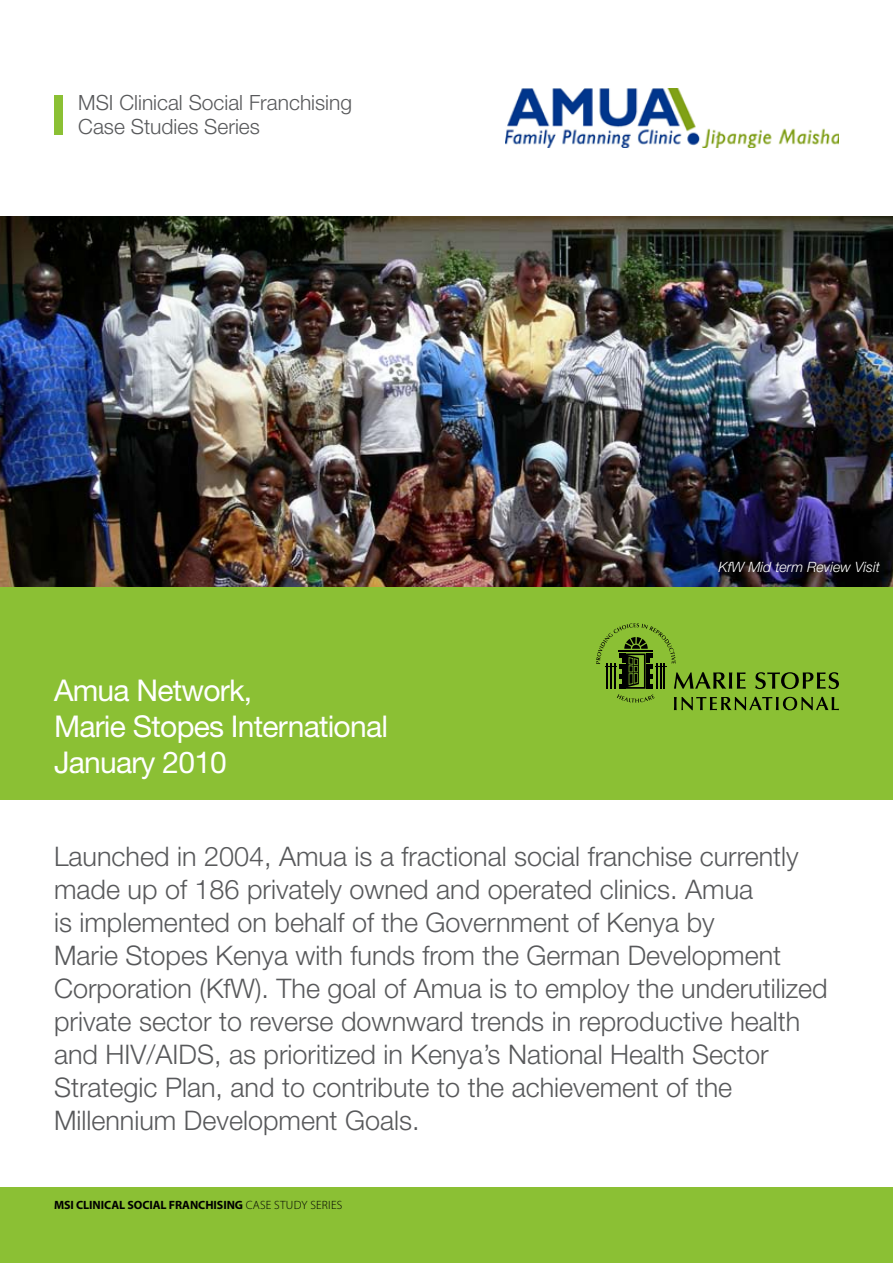
<style>
.page{position:relative;width:893px;height:1263px;background:#fff}
.page>*{position:absolute;margin:0;border:0;box-sizing:border-box;transform-origin:0 0}
.t1{font:30px/36px "Helvetica Neue LT Std";letter-spacing:-.025em;color:#fff}
.t2{font:300 27px/33px "Helvetica Neue LT Std";color:#58595b}
.t3{font:300 21px/24px "Helvetica Neue LT Std";color:#58595b}
.t4{font:italic 300 14.25px "Helvetica Neue LT Std";color:#fff}
.t5{font:700 12px "Myriad Pro";letter-spacing:-.005em;color:#000}
.s1{font-weight:300}
</style>
<div class="page">
<div style="left:0;top:1188px;width:893px;height:75px;background:#8bc034"></div>
<img style="left:0;top:217px;width:893px;height:370px">
<div style="left:54px;top:95px;width:8px;height:40px;background:#8bc034"></div>
<div style="left:0;top:587px;width:893px;height:212px;background:#8bc034"></div>
<img style="left:505px;top:89px;width:334px;height:59px">
<svg style="left:596px;top:623px;width:243px;height:87px"></svg>
<p class="t3" style="left:78px;top:90px;width:275px">MSI Clinical Social Franchising<br>Case Studies Series</p>
<p class="t1" style="left:54px;top:672px;width:336px">Amua Network,<br>Marie Stopes International<br>January 2010</p>
<p class="t4" style="left:719px;top:558px;width:163px">KfW Mid term Review Visit</p>
<p class="t2" style="left:54px;top:839px;width:775px">Launched in 2004, Amua is a fractional social franchise currently made up of 186 privately owned and operated clinics. Amua<br>is implemented on behalf of the Government of Kenya by<br>Marie Stopes Kenya with funds from the German Development Corporation (KfW). The goal of Amua is to employ the underutilized private sector to reverse downward trends in reproductive health and HIV/AIDS, as prioritized in Kenya’s National Health Sector Strategic Plan, and to contribute to the achievement of the Millennium Development Goals.</p>
<p class="t5" style="left:54px;top:1198px;width:290px">MSI CLINICAL SOCIAL FRANCHISI NG <span class="s1">CASE STUDY SERIES</span></p>
</div>
